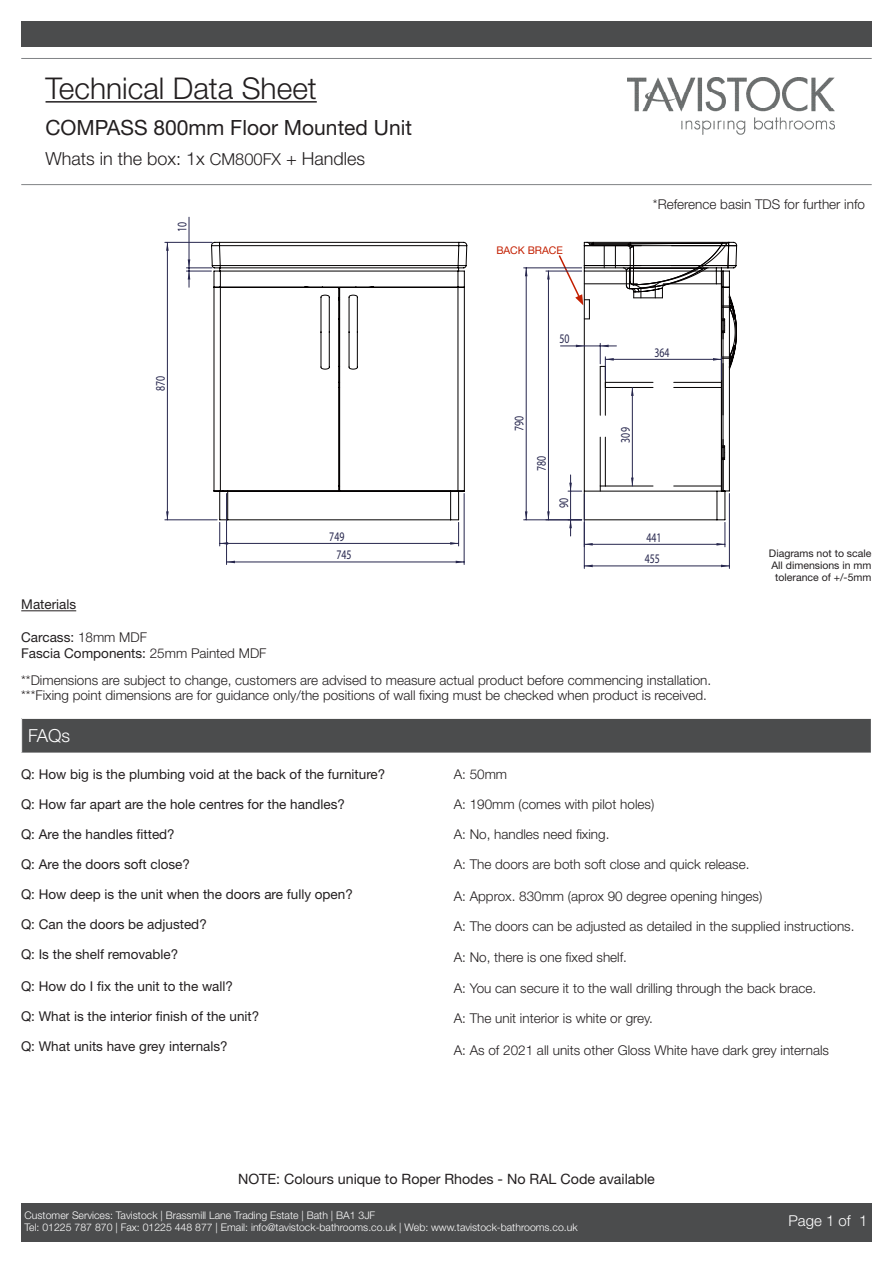
<style>
.page{position:relative;width:893px;height:1263px;background:#fff}
.page>*{position:absolute;margin:0;border:0;box-sizing:border-box;transform-origin:0 0}
.t1{font:300 30px "Helvetica Neue LT Std";color:#231f20}
.notes{font:21px "Helvetica Neue LT Std";color:#231f20}
.notes-2{font:300 18px "Helvetica Neue LT Std";color:#231f20}
.Headings_1{font:300 18px "Helvetica Neue LT Std";color:#fff}
.t2{font:300 15px "Helvetica Neue LT Std";color:#fff}
.notes-3{font:14.25px "Helvetica Neue LT Std";color:#231f20}
.Headings_1-2{font:13.5px "Helvetica Neue LT Std";color:#231f20}
.Headings_1-3{font:300 13.5px "Helvetica Neue LT Std";color:#231f20}
.notes-4{font:300 13.5px "Helvetica Neue LT Std";color:#231f20}
.t3{font:13.2px "Myriad Pro";color:#26264d;scale:.75 1}
.t4{font:300 10.5px/12.6px "Helvetica Neue LT Std";color:#fff}
.notes-5{font:10.5px "Helvetica Neue LT Std";color:#231f20}
.notes-6{font:10.5px "Helvetica Neue CE";color:#c31f00}
.s1{font-size:16.5px}
.s2{font-weight:300}
</style>
<div class="page">
<div style="left:21px;top:1203px;width:851px;height:38px;background:#4b4c4d"></div>
<hr style="left:46px;top:101px;width:271px;height:2px;background:#231f20">
<img style="left:628px;top:78px;width:206px;height:57px">
<hr style="left:21px;top:58px;width:851px;height:1px;background:#808285">
<hr style="left:21px;top:184px;width:851px;height:1px;background:#808285">
<div style="left:21px;top:21px;width:851px;height:26px;background:#4b4c4d"></div>
<div style="left:22px;top:718px;width:849px;height:35px;background:#4b4c4d"></div>
<hr style="left:21px;top:718px;width:851px;height:1px;background:#fff">
<hr style="left:21px;top:610px;width:55px;height:1px;background:#231f20">
<svg style="left:211px;top:242px;width:346px;height:278px"></svg>
<hr style="left:226px;top:493px;width:1px;height:71px;background:#26264d">
<hr style="left:464px;top:493px;width:1px;height:71px;background:#26264d">
<hr style="left:227px;top:562px;width:237px;height:1px;background:#26264d">
<hr style="left:189px;top:217px;width:1px;height:51px;background:#26264d">
<svg style="left:186px;top:259px;width:26px;height:28px"></svg>
<svg style="left:166px;top:243px;width:3px;height:8px"></svg>
<svg style="left:166px;top:511px;width:3px;height:9px"></svg>
<hr style="left:165px;top:242px;width:47px;height:1px;background:#26264d">
<hr style="left:165px;top:520px;width:52px;height:1px;background:#26264d">
<hr style="left:167px;top:242px;width:1px;height:278px;background:#26264d">
<svg style="left:219px;top:522px;width:9px;height:24px"></svg>
<svg style="left:450px;top:522px;width:9px;height:24px"></svg>
<hr style="left:220px;top:543px;width:239px;height:1px;background:#26264d">
<hr style="left:584px;top:494px;width:1px;height:74px;background:#26264d">
<hr style="left:729px;top:493px;width:1px;height:75px;background:#26264d">
<hr style="left:584px;top:566px;width:145px;height:1px;background:#26264d">
<svg style="left:547px;top:272px;width:3px;height:7px"></svg>
<svg style="left:547px;top:511px;width:3px;height:9px"></svg>
<hr style="left:546px;top:271px;width:36px;height:1px;background:#26264d">
<hr style="left:548px;top:271px;width:1px;height:249px;background:#26264d">
<hr style="left:524px;top:268px;width:58px;height:1px;background:#26264d">
<hr style="left:524px;top:520px;width:58px;height:1px;background:#26264d">
<hr style="left:526px;top:268px;width:1px;height:252px;background:#26264d">
<svg style="left:557px;top:242px;width:180px;height:305px"></svg>
<hr style="left:632px;top:387px;width:1px;height:99px;background:#26264d">
<h1 class="t1" style="left:46px;top:70px;width:273px">Technical Data Sheet</h1>
<p class="notes" style="left:45px;top:115px;width:368px">COMPASS 800mm Floor Mounted Unit</p>
<p class="notes-2" style="left:45px;top:148px;width:321px">Whats in the box: 1x <span class="s1">CM800FX</span> + Handles</p>
<p class="t3" style="left:174px;top:232px;width:15px;rotate:-90deg">10</p>
<p class="t3" style="left:152px;top:391px;width:22px;rotate:-90deg">870</p>
<p class="Headings_1-2" style="left:21px;top:597px;width:56px">Materials</p>
<p class="Headings_1-2" style="left:21px;top:629px;width:127px">Carcass: <span class="s2">18mm MDF</span></p>
<p class="Headings_1-2" style="left:21px;top:645px;width:247px">Fascia Components: <span class="s2">25mm Painted MDF</span></p>
<p class="t3" style="left:329px;top:528px;width:22px">749</p>
<p class="t3" style="left:336px;top:547px;width:22px">745</p>
<p class="notes-6" style="left:496px;top:244px;width:68px">BACK BRACE</p>
<p class="t3" style="left:560px;top:331px;width:15px">50</p>
<p class="t3" style="left:511px;top:431px;width:22px;rotate:-90deg">790</p>
<p class="t3" style="left:533px;top:471px;width:22px;rotate:-90deg">780</p>
<p class="t3" style="left:555px;top:508px;width:15px;rotate:-90deg">90</p>
<p class="notes-4" style="left:653px;top:195px;width:214px">*Reference basin TDS for further info</p>
<p class="t3" style="left:654px;top:344px;width:22px">364</p>
<p class="t3" style="left:617px;top:443px;width:22px;rotate:-90deg">309</p>
<p class="t3" style="left:646px;top:529px;width:22px">441</p>
<p class="t3" style="left:645px;top:551px;width:22px">455</p>
<p class="notes-5" style="left:769px;top:547px;width:104px">Diagrams not to scale</p>
<p class="notes-5" style="left:771px;top:559px;width:101px">All dimensions in mm</p>
<p class="notes-5" style="left:775px;top:571px;width:98px">tolerance of +/-5mm</p>
<p class="notes-4" style="left:21px;top:672px;width:691px">**Dimensions are subject to change, customers are advised to measure actual product before commencing installation.</p>
<p class="notes-4" style="left:21px;top:687px;width:687px">***Fixing point dimensions are for guidance only/the positions of wall fixing must be checked when product is received.</p>
<p class="Headings_1" style="left:28px;top:725px;width:44px">FAQs</p>
<p class="Headings_1-2" style="left:21px;top:766px;width:366px">Q: How big is the plumbing void at the back of the furniture?</p>
<p class="Headings_1-2" style="left:21px;top:796px;width:326px">Q: How far apart are the hole centres for the handles?</p>
<p class="Headings_1-2" style="left:21px;top:826px;width:155px">Q: Are the handles fitted?</p>
<p class="Headings_1-2" style="left:21px;top:856px;width:171px">Q: Are the doors soft close?</p>
<p class="Headings_1-2" style="left:21px;top:886px;width:333px">Q: How deep is the unit when the doors are fully open?</p>
<p class="Headings_1-2" style="left:21px;top:916px;width:187px">Q: Can the doors be adjusted?</p>
<p class="Headings_1-2" style="left:21px;top:946px;width:159px">Q: Is the shelf removable?</p>
<p class="Headings_1-2" style="left:21px;top:978px;width:214px">Q: How do I fix the unit to the wall?</p>
<p class="Headings_1-2" style="left:21px;top:1008px;width:240px">Q: What is the interior finish of the unit?</p>
<p class="Headings_1-2" style="left:21px;top:1038px;width:208px">Q: What units have grey internals?</p>
<p class="Headings_1-3" style="left:454px;top:766px;width:55px">A: 50mm</p>
<p class="Headings_1-3" style="left:454px;top:796px;width:202px">A: 190mm (comes with pilot holes)</p>
<p class="Headings_1-3" style="left:454px;top:826px;width:157px">A: No, handles need fixing.</p>
<p class="Headings_1-3" style="left:454px;top:856px;width:297px">A: The doors are both soft close and quick release.</p>
<p class="Headings_1-3" style="left:454px;top:887px;width:310px">A: Approx. 830mm (aprox 90 degree opening hinges)</p>
<p class="Headings_1-3" style="left:454px;top:917px;width:402px">A: The doors can be adjusted as detailed in the supplied instructions.</p>
<p class="Headings_1-3" style="left:454px;top:949px;width:175px">A: No, there is one fixed shelf.</p>
<p class="Headings_1-3" style="left:454px;top:980px;width:364px">A: You can secure it to the wall drilling through the back brace.</p>
<p class="Headings_1-3" style="left:454px;top:1010px;width:201px">A: The unit interior is white or grey.</p>
<p class="Headings_1-3" style="left:454px;top:1042px;width:377px">A: As of 2021 all units other Gloss White have dark grey internals</p>
<p class="notes-3" style="left:238px;top:1170px;width:418px">NOTE: Colours unique to Roper Rhodes - No RAL Code available</p>
<p class="t4" style="left:25px;top:1208px;width:555px">Customer Services: Tavistock | Brassmill Lane Trading Estate | Bath | BA1 3JF<br>Tel: 01225 787 870 | Fax: 01225 448 877 | Email: info@tavistock-bathrooms.co.uk | Web: www.tavistock-bathrooms.co.uk</p>
<p class="t2" style="left:788px;top:1212px;width:80px">Page 1 of 1</p>
</div>
